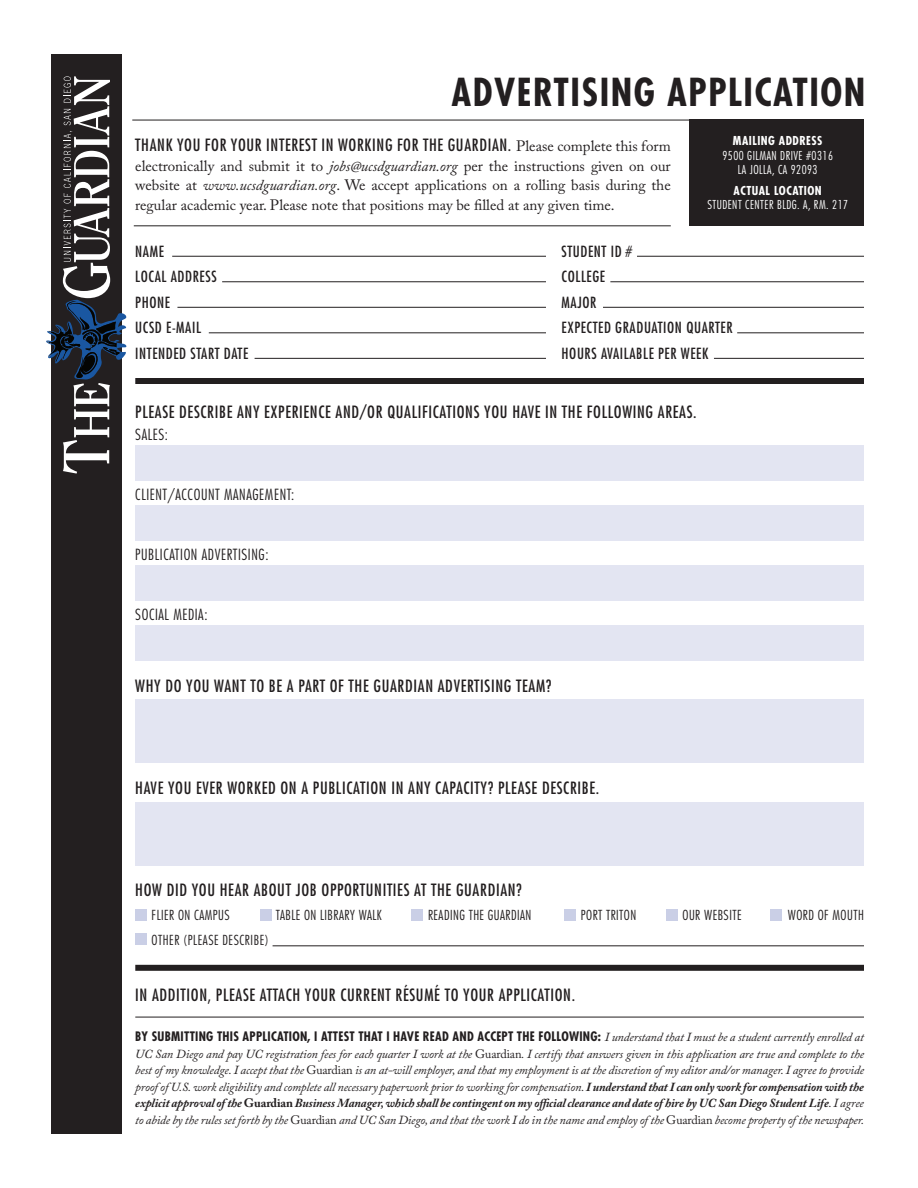
<style>
.page{position:relative;width:918px;height:1188px;background:#fff}
.page>*{position:absolute;margin:0;border:0;box-sizing:border-box;transform-origin:0 0}
.t1{font:700 condensed 37.5px "Futura";letter-spacing:.04em;color:#231f20}
.t2{font:condensed 16.5px "Futura";letter-spacing:.04em;color:#231f20}
.t3{font:15px/19.5px "Adobe Caslon Pro";color:#231f20;text-align:justify}
.t4{font:condensed 15px/25.5px "Futura";letter-spacing:.04em;color:#231f20}
.t5{font:300 condensed 15px "Futura";letter-spacing:.04em;color:#231f20}
.t6{font:300 condensed 13.5px "Futura";letter-spacing:.035em;color:#231f20}
.t7{font:700 condensed 12.75px "Futura";letter-spacing:.02em;color:#231f20}
.t8{font:italic 12.3px/16.5px "Adobe Caslon Pro";letter-spacing:-.01em;color:#231f20;text-align:justify}
.t9{font:300 condensed 12px/14.4px "Futura";letter-spacing:.04em;color:#fff}
.t10{font:700 condensed 12px "Futura";letter-spacing:.04em;color:#fff}
.s1{font-family:"Adobe Caslon Pro";font-stretch:normal;font-size:15px}
.s2{font-style:italic}
.s3{font-family:"Futura";font-weight:700;font-style:normal;font-stretch:condensed;font-size:12.75px}
.s4{font-style:normal}
.s5{font-weight:700}
.s6{font-weight:700;font-style:normal}
</style>
<div class="page">
<div style="left:689px;top:120px;width:175px;height:106px;background:#231f20"></div>
<div style="left:135px;top:965px;width:729px;height:6px;background:#231f20"></div>
<div style="left:135px;top:909px;width:12px;height:12px;background:#cacfe6"></div>
<div style="left:260px;top:909px;width:12px;height:12px;background:#cacfe6"></div>
<div style="left:411px;top:909px;width:12px;height:12px;background:#cacfe6"></div>
<div style="left:564px;top:909px;width:12px;height:12px;background:#cacfe6"></div>
<div style="left:666px;top:909px;width:11px;height:12px;background:#cacfe6"></div>
<div style="left:771px;top:909px;width:11px;height:12px;background:#cacfe6"></div>
<hr style="left:273px;top:946px;width:591px;height:1px;background:#231f20">
<div style="left:135px;top:934px;width:12px;height:11px;background:#cacfe6"></div>
<hr style="left:132px;top:120px;width:732px;height:1px;background:#231f20">
<div style="left:135px;top:378px;width:729px;height:6px;background:#231f20"></div>
<hr style="left:135px;top:1017px;width:729px;height:1px;background:#231f20">
<div style="left:135px;top:445px;width:729px;height:36px;background:#e3e5f2"></div>
<hr style="left:172px;top:256px;width:374px;height:1px;background:#231f20">
<hr style="left:222px;top:282px;width:324px;height:1px;background:#231f20">
<hr style="left:177px;top:307px;width:369px;height:1px;background:#231f20">
<hr style="left:209px;top:333px;width:337px;height:1px;background:#231f20">
<hr style="left:255px;top:358px;width:291px;height:1px;background:#231f20">
<hr style="left:637px;top:256px;width:227px;height:1px;background:#231f20">
<hr style="left:714px;top:358px;width:150px;height:1px;background:#231f20">
<hr style="left:737px;top:333px;width:127px;height:1px;background:#231f20">
<hr style="left:603px;top:307px;width:261px;height:1px;background:#231f20">
<hr style="left:610px;top:282px;width:254px;height:1px;background:#231f20">
<div style="left:51px;top:54px;width:71px;height:1080px;background:#231f20"></div>
<svg style="left:46px;top:76px;width:80px;height:398px"></svg>
<div style="left:135px;top:699px;width:729px;height:64px;background:#e3e5f2"></div>
<div style="left:135px;top:505px;width:729px;height:36px;background:#e3e5f2"></div>
<div style="left:135px;top:565px;width:729px;height:36px;background:#e3e5f2"></div>
<div style="left:135px;top:625px;width:729px;height:36px;background:#e3e5f2"></div>
<div style="left:135px;top:802px;width:729px;height:64px;background:#e3e5f2"></div>
<hr style="left:134px;top:225px;width:537px;height:1px;background:#231f20">
<h1 class="t1" style="left:451px;top:68px;width:167px">ADVERTISING</h1>
<h1 class="t1" style="left:667px;top:68px;width:196px">APPLICATION</h1>
<h2 class="t2" style="left:135px;top:135px;width:537px">THANK YOU FOR YOUR INTEREST IN WORKING FOR THE GUARDIAN. <span class="s1">Please complete this form</span></h2>
<p class="t3" style="left:135px;top:156px;width:537px">electronically and submit it to <span class="s2">jobs@ucsdguardian.org</span> per the instructions given on our website at <span class="s2">www.ucsdguardian.org</span>. We accept applications on a rolling basis during the regular academic year. Please note that positions may be filled at any given time.</p>
<p class="t10" style="left:733px;top:133px;width:91px">MAILING ADDRESS</p>
<p class="t9" style="left:722px;top:148px;width:36px">9500 GILMAN</p>
<p class="t9" style="left:780px;top:148px;width:11px">DRIVE</p>
<p class="t9" style="left:738px;top:148px;width:97px;text-indent:68px">#0316<br>LA JOLLA, CA 92093</p>
<p class="t10" style="left:734px;top:183px;width:88px">ACTUAL LOCATION</p>
<p class="t9" style="left:707px;top:198px;width:11px">STUDENT</p>
<p class="t9" style="left:745px;top:198px;width:11px">CENTER</p>
<p class="t9" style="left:777px;top:198px;width:73px">BLDG. A, RM. 217</p>
<p class="t4" style="left:135px;top:238px;width:83px">NAME<br>LOCAL ADDRESS<br>PHONE<br>UCSD</p>
<p class="t4" style="left:166px;top:315px;width:18px">E-MAIL</p>
<p class="t4" style="left:135px;top:340px;width:8px">INTENDED</p>
<p class="t4" style="left:190px;top:340px;width:7px">START</p>
<p class="t4" style="left:224px;top:340px;width:7px">DATE</p>
<p class="t4" style="left:562px;top:238px;width:8px">STUDENT</p>
<p class="t4" style="left:611px;top:238px;width:23px">ID #</p>
<p class="t4" style="left:562px;top:264px;width:173px">COLLEGE<br>MAJOR<br>EXPECTED GRADUATION QUARTER<br>HOURS</p>
<p class="t4" style="left:601px;top:340px;width:7px">AVAILABLE</p>
<p class="t4" style="left:658px;top:340px;width:52px">PER WEEK</p>
<h2 class="t2" style="left:135px;top:401px;width:563px">PLEASE DESCRIBE ANY EXPERIENCE AND/OR QUALIFICATIONS YOU HAVE IN THE FOLLOWING AREAS.</h2>
<p class="t5" style="left:135px;top:425px;width:34px">SALES:</p>
<p class="t5" style="left:135px;top:485px;width:160px">CLIENT/ACCOUNT MANAGEMENT:</p>
<p class="t5" style="left:135px;top:545px;width:135px">PUBLICATION ADVERTISING:</p>
<p class="t5" style="left:135px;top:605px;width:74px">SOCIAL MEDIA:</p>
<h2 class="t2" style="left:135px;top:676px;width:310px">WHY DO YOU WANT TO BE A PART OF THE GUARDIAN ADVERTISIN</h2>
<h2 class="t2" style="left:504px;top:676px;width:49px">G TEAM?</h2>
<h2 class="t2" style="left:135px;top:778px;width:465px">HAVE YOU EVER WORKED ON A PUBLICATION IN ANY CAPACITY? PLEASE DESCRIBE.</h2>
<h2 class="t2" style="left:135px;top:880px;width:388px">HOW DID YOU HEAR ABOUT JOB OPPORTUNITIES AT THE GUARDIAN?</h2>
<p class="t6" style="left:152px;top:907px;width:11px">FLIER</p>
<p class="t6" style="left:178px;top:907px;width:23px">ON CAMPUS</p>
<p class="t6" style="left:276px;top:907px;width:11px">TABLE</p>
<p class="t6" style="left:304px;top:907px;width:27px">ON LIBRAR</p>
<p class="t6" style="left:350px;top:907px;width:34px">Y WAL K</p>
<p class="t6" style="left:428px;top:907px;width:12px">READING</p>
<p class="t6" style="left:469px;top:907px;width:32px">THE GUARDIAN</p>
<p class="t6" style="left:581px;top:907px;width:36px">PORT TRITON</p>
<p class="t6" style="left:683px;top:907px;width:61px">OUR WEBSITE</p>
<p class="t6" style="left:788px;top:907px;width:76px">WORD OF MOUTH</p>
<p class="t6" style="left:152px;top:931px;width:43px">OTHER (PLEASE</p>
<p class="t6" style="left:222px;top:931px;width:7px">DESCRIBE</p>
<p class="t6" style="left:265px;top:931px;width:6px">)</p>
<h2 class="t2" style="left:135px;top:985px;width:25px">IN ADDITION</h2>
<h2 class="t2" style="left:208px;top:985px;width:369px">, PLEASE ATTACH YOUR CURRENT RÉSUMÉ TO YOUR APPLICATION.</h2>
<p class="t7" style="left:135px;top:1029px;width:67px">BY SUBMITTING</p>
<p class="t7" style="left:217px;top:1029px;width:191px">THIS APPLICATION, I ATTEST THAT I HAVE</p>
<p class="t7" style="left:423px;top:1029px;width:8px">READ</p>
<p class="t7" style="left:452px;top:1029px;width:8px">AND</p>
<p class="t8" style="left:135px;top:1029px;width:731px;text-indent:342px"><span class="s3">ACCEPT THE FOLLOWING :</span> I understand that I must be a student currently enrolled at UC San Diego and pay UC registration fees for each quarter I work at the <span class="s4">Guardian</span>. I certify that answers given in this application are true and complete to the best of my knowledge. I accept that the <span class="s4">Guardian</span> is an at-will employer, and that my employment is at the discretion of my editor and/or manager. I agree to provide proof of U.S. work eligibility and complete all necessary paperwork prior to working for compensation. <span class="s5">I understand that I can only work for compensation with the explicit approval of the</span> <span class="s6">Guardian</span> <span class="s5">Business Manager, which shall be contingent on my official clearance and date of hire by UC San Diego Student Life</span>. I agree to abide by the rules set forth by the <span class="s4">Guardian</span> and UC San Diego, and that the work I do in the name and employ of the <span class="s4">Guardian</span> become property of the newspaper.</p>
</div>
